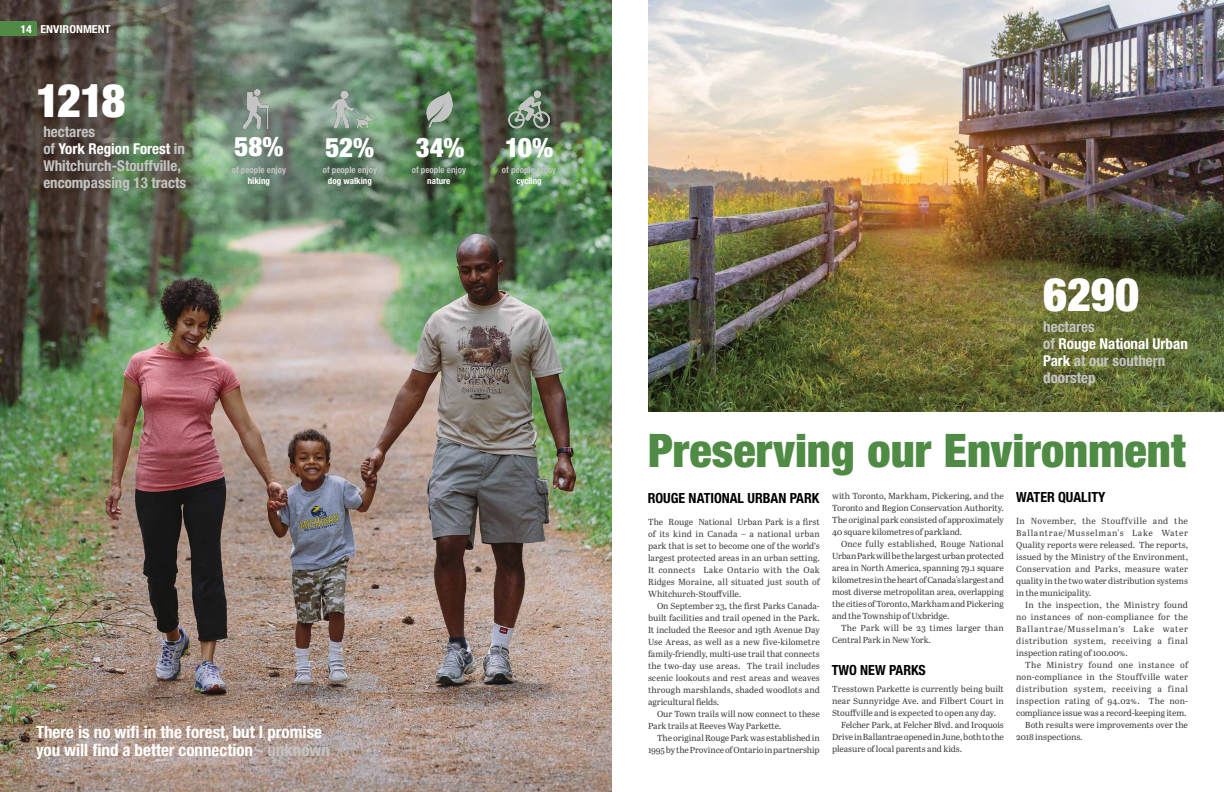
<style>
.page{position:relative;width:1224px;height:792px;background:#fff}
.page>*{position:absolute;margin:0;border:0;box-sizing:border-box;transform-origin:0 0}
.t1{font:900 condensed 46.3px "Helvetica Neue LT Std";color:#4f8b44}
.t2{font:900 condensed 46.3px "Helvetica Neue LT Std";letter-spacing:-.015em;color:#fff}
.t3{font:900 condensed 27px "Helvetica Neue LT Std";letter-spacing:-.01em;color:#fff}
.t4{font:700 condensed 17px/18px "Helvetica Neue LT Std";color:#fff}
.t5{font:700 condensed 15px/17px "Helvetica Neue LT Std";color:#c4c4c3}
.t6{font:700 condensed 14px "Helvetica Neue LT Std";color:#000}
.t7{font:700 condensed 11px "Helvetica Neue LT Std";color:#fff;scale:1.1 1}
.t8{font:700 condensed 9px "Helvetica Neue LT Std";color:#c4c4c3}
.t9{font:700 condensed 9px "Helvetica Neue LT Std";color:#fff}
.t10{font:8.8px/12px "Abril Text";letter-spacing:-.005em;color:#414042;text-align:justify}
.t11{font:8.8px "Abril Text";letter-spacing:.025em;color:#414042}
.t12{font:8.8px "Abril Text";letter-spacing:.045em;color:#414042}
.t13{font:8.8px "Abril Text";letter-spacing:.03em;color:#414042}
.t14{font:8.8px "Abril Text";letter-spacing:.04em;color:#414042}
.s1{color:#fff}
.s2{color:#c4c4c3}
.s3{font-family:"Helvetica Neue LT Std";font-weight:700;font-stretch:condensed;font-size:14px;color:#000}
</style>
<div class="page">
<img style="left:0;top:0;width:612px;height:792px">
<div style="left:0;top:22px;width:36px;height:14px;background:#4f8b44"></div>
<img style="left:236px;top:89px;width:40px;height:40px">
<img style="left:331px;top:89px;width:40px;height:40px">
<img style="left:508px;top:89px;width:41px;height:40px">
<img style="left:422px;top:92px;width:36px;height:36px">
<img style="left:648px;top:0;width:576px;height:411px">
<p class="t7" style="left:20px;top:22px;width:83px">14 ENVIRONMENT</p>
<h1 class="t2" style="left:36px;top:72px;width:91px">1218</h1>
<h3 class="t5" style="left:43px;top:123px;width:144px">hectares<br>of <span class="s1">York Region Forest</span> in<br>Whitchurch-Stouffville, encompassing 13 tracts</h3>
<h2 class="t3" style="left:234px;top:130px;width:51px">58%</h2>
<p class="t8" style="left:232px;top:164px;width:56px">of people enjoy</p>
<p class="t9" style="left:248px;top:175px;width:24px">hiking</p>
<h2 class="t3" style="left:325px;top:131px;width:50px">52%</h2>
<p class="t8" style="left:323px;top:164px;width:56px">of people enjoy</p>
<p class="t9" style="left:328px;top:175px;width:45px">dog walking</p>
<h2 class="t3" style="left:416px;top:131px;width:50px">34%</h2>
<p class="t8" style="left:412px;top:164px;width:56px">of people enjoy</p>
<p class="t9" style="left:427px;top:175px;width:25px">nature</p>
<h2 class="t3" style="left:505px;top:131px;width:49px">10%</h2>
<p class="t8" style="left:502px;top:164px;width:56px">of people enjoy</p>
<p class="t9" style="left:516px;top:175px;width:27px">cycling</p>
<h3 class="t4" style="left:36px;top:723px;width:295px">There is no wifi in the forest, but I promise you will find a better connection <span class="s2">- unknown</span></h3>
<h1 class="t2" style="left:1043px;top:266px;width:98px">6290</h1>
<h3 class="t5" style="left:1043px;top:318px;width:146px">hectares<br>of <span class="s1">Rouge National Urban<br>Park</span> at our southern doorstep</h3>
<h1 class="t1" style="left:648px;top:422px;width:539px">Preserving our Environment</h1>
<p class="t10" style="left:832px;top:489px;width:173px;text-indent:-184px"><span class="s3">ROUGE NATIONAL URBAN PARK</span> with Toronto, Markham, Pickering, and the Toronto and Region Conservation Authority.<br>The original park consisted of approximately 40 square kilometres of parkland.</p>
<p class="t10" style="left:832px;top:537px;width:173px;text-indent:9px">Once fully established, Rouge National Urban Park will be the largest urban protected area in North America, spanning 79.1 square kilometres in the heart of Canada's largest and most diverse metropolitan area, overlapping the cities of Toronto, Markham and Pickering and the Township of Uxbridge.</p>
<p class="t10" style="left:832px;top:621px;width:173px;text-indent:9px">The Park will be 23 times larger than<br>Central Park in New York.</p>
<h3 class="t6" style="left:1016px;top:489px;width:91px">WATER QUALITY</h3>
<p class="t10" style="left:1016px;top:515px;width:173px">In November, the Stouffville and the Ballantrae/Musselman's Lake Water Quality reports were released. The reports, issued by the Ministry of the Environment, Conservation and Parks, measure water quality in the two water distribution systems in the municipality.</p>
<p class="t10" style="left:1016px;top:599px;width:173px;text-indent:9px">In the inspection, the Ministry found no instances of non-compliance for the Ballantrae/Musselman’s Lake water distribution system, receiving a final inspection rating of 100.00%.</p>
<p class="t14" style="left:1025px;top:659px;width:164px">The Ministry found one instance of</p>
<p class="t11" style="left:1016px;top:671px;width:173px">non-compliance in the Stouffville water</p>
<p class="t12" style="left:1016px;top:683px;width:173px">distribution system, receiving a final</p>
<p class="t13" style="left:1016px;top:695px;width:173px">inspection rating of 94.02%. The non-</p>
<p class="t10" style="left:1016px;top:707px;width:172px">compliance issue was a record-keeping item.</p>
<p class="t10" style="left:1025px;top:719px;width:164px">Both results were improvements over the</p>
<p class="t10" style="left:1016px;top:731px;width:68px">2018 inspections.</p>
<p class="t10" style="left:648px;top:516px;width:173px">The Rouge National Urban Park is a first of its kind in Canada – a national urban park that is set to become one of the world’s largest protected areas in an urban setting.<br>It connects Lake Ontario with the Oak Ridges Moraine, all situated just south of Whitchurch-Stouffville.</p>
<p class="t10" style="left:648px;top:600px;width:173px;text-indent:9px">On September 23, the first Parks Canada&shy;built facilities and trail opened in the Park.<br>It included the Reesor and 19th Avenue Day Use Areas, as well as a new five-kilometre family-friendly, multi-use trail that connects the two-day use areas. The trail includes scenic lookouts and rest areas and weaves through marshlands, shaded woodlots and agricultural fields.</p>
<p class="t10" style="left:648px;top:708px;width:173px;text-indent:9px">Our Town trails will now connect to these<br>Park trails at Reeves Way Parkette.</p>
<p class="t10" style="left:648px;top:732px;width:173px;text-align:right">The original Rouge Park was established in<br>1995 by the Province of Ontario in partnership</p>
<h3 class="t6" style="left:832px;top:661px;width:96px">TWO NEW PARKS</h3>
<p class="t10" style="left:832px;top:683px;width:173px">Tresstown Parkette is currently being built</p>
<p class="t10" style="left:832px;top:695px;width:173px">near Sunnyridge Ave. and Filbert Court in</p>
<p class="t10" style="left:832px;top:707px;width:166px">Stouffville and is expected to open any day.</p>
<p class="t10" style="left:841px;top:719px;width:164px">Felcher Park, at Felcher Blvd. and Iroquois</p>
<p class="t10" style="left:832px;top:731px;width:173px">Drive in Ballantrae opened in June, both to the</p>
<p class="t10" style="left:832px;top:743px;width:132px">pleasure of local parents and kids.</p>
</div>
